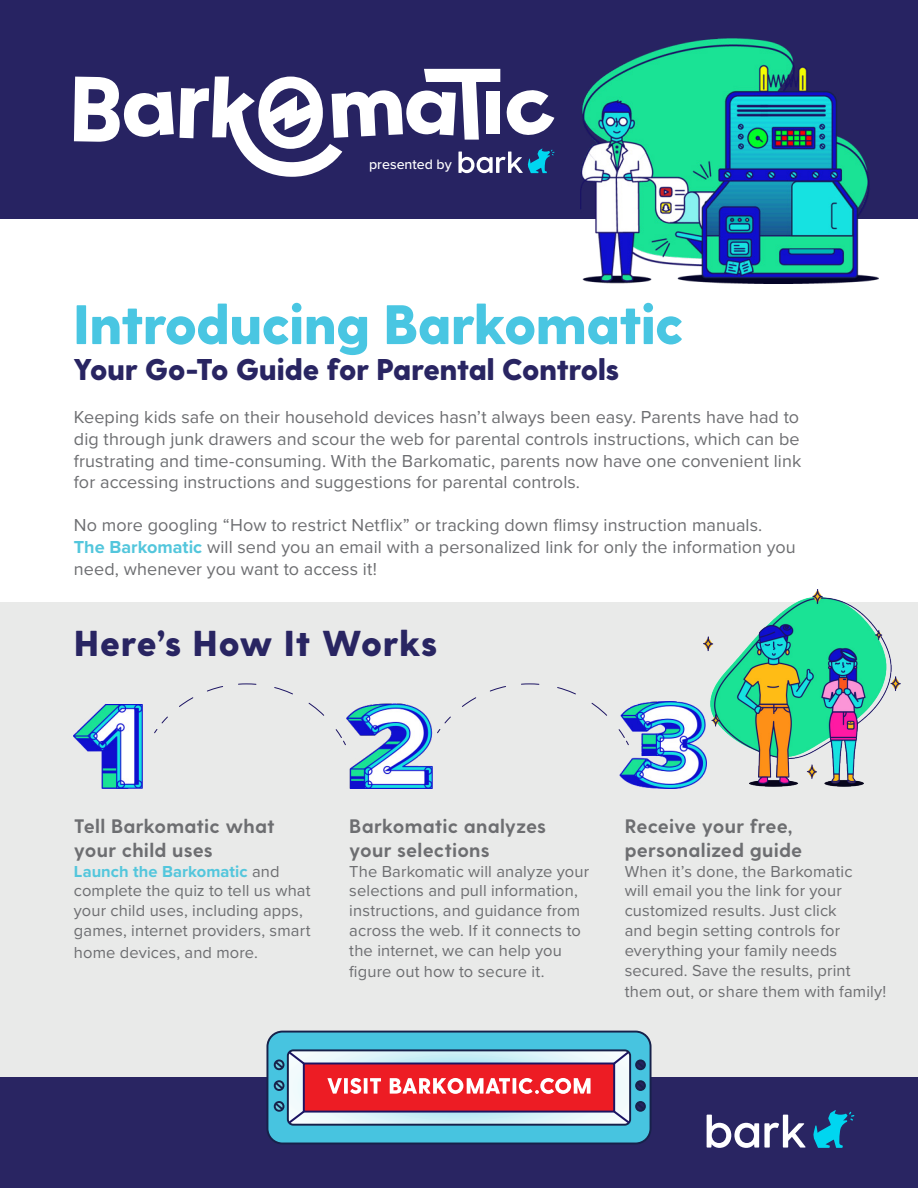
<style>
.page{position:relative;width:918px;height:1188px;background:#fff}
.page>*{position:absolute;margin:0;border:0;box-sizing:border-box;transform-origin:0 0}
.t1{font:800 55.5px "Greycliff CF";letter-spacing:-.025em;color:#49c6e2}
.t2{font:800 36px "Greycliff CF";letter-spacing:.015em;color:#292562}
.t3{font:800 30px "Greycliff CF";letter-spacing:-.02em;color:#292562}
.t4{font:700 19.5px/23.4px "Greycliff CF";letter-spacing:.01em;color:#6d6e71}
.t5{font:18px/21.6px "Proxima Nova";letter-spacing:.005em;color:#6d6e71;text-align:justify}
.t6{font:16.5px/19.8px "Proxima Nova";letter-spacing:.01em;color:#6d6e71}
.t7{font:500 14.1px "Proxima Nova";color:#fff}
.s1{font-weight:700;color:#53c6dc}
</style>
<div class="page">
<div style="left:0;top:603px;width:918px;height:494px;background:#e9eae9"></div>
<svg style="left:73px;top:683px;width:608px;height:104px"></svg>
<div style="left:0;top:0;width:918px;height:218px;background:#272362"></div>
<svg style="left:74px;top:77px;width:100px;height:65px"></svg>
<svg style="left:180px;top:69px;width:374px;height:108px"></svg>
<img style="left:581px;top:39px;width:298px;height:245px">
<img style="left:704px;top:590px;width:197px;height:197px">
<img style="left:74px;top:705px;width:68px;height:83px">
<img style="left:347px;top:703px;width:86px;height:85px">
<img style="left:620px;top:702px;width:87px;height:86px">
<div style="left:0;top:1078px;width:918px;height:110px;background:#292562"></div>
<svg style="left:707px;top:1115px;width:99px;height:33px"></svg>
<svg style="left:813px;top:1110px;width:41px;height:38px"></svg>
<div style="left:267px;top:1032px;width:384px;height:112px;background:#47c4e0;border-radius:15px"></div>
<div style="left:266px;top:1031px;width:386px;height:113px;border:2px solid #17214a;border-radius:15px"></div>
<svg style="left:273px;top:1049px;width:373px;height:77px;background:#c37a88"></svg>
<p class="t7" style="left:369px;top:153px;width:84px">presented by</p>
<h1 class="t1" style="left:73px;top:291px;width:613px">Introducing Barkomatic</h1>
<h3 class="t3" style="left:73px;top:351px;width:548px">Your Go-To Guide for Parental Controls</h3>
<p class="t5" style="left:74px;top:406px;width:729px">Keeping kids safe on their household devices hasn’t always been easy. Parents have had to dig through junk drawers and scour the web for parental controls instructions, which can be frustrating and time-consuming. With the Barkomatic, parents now have one convenient link for accessing instructions and suggestions for parental controls.</p>
<p class="t5" style="left:74px;top:514px;width:723px;text-align:left">No more googling “How to restrict Netflix” or tracking down flimsy instruction manuals.<br><span class="s1">The Barkomatic</span> will send you an email with a personalized link for only the information you need, whenever you want to access it!</p>
<h2 class="t2" style="left:74px;top:621px;width:365px">Here’s How It Works</h2>
<p class="t4" style="left:74px;top:816px;width:202px">Tell Barkomatic what your child uses</p>
<p class="t6" style="left:74px;top:860px;width:238px"><span class="s1">Launch the Barkomatic</span> and complete the quiz to tell us what your child uses, including apps, games, internet providers, smart</p>
<p class="t6" style="left:74px;top:941px;width:186px">home devices, and more.</p>
<p class="t4" style="left:349px;top:816px;width:198px">Barkomatic analyzes your selections</p>
<p class="t6" style="left:349px;top:860px;width:241px">The Barkomatic will analyze your selections and pull information, instructions, and guidance from across the web. If it connects to the internet, we can help you</p>
<p class="t6" style="left:349px;top:961px;width:197px">figure out how to secure it.</p>
<p class="t4" style="left:625px;top:816px;width:179px">Receive your free, personalized guide</p>
<p class="t6" style="left:625px;top:860px;width:229px">When it’s done, the Barkomatic will email you the link for your customized results. Just click and begin setting controls for everything your family needs secured. Save the results, print</p>
<p class="t6" style="left:625px;top:981px;width:263px">them out, or share them with family!</p>
</div>
